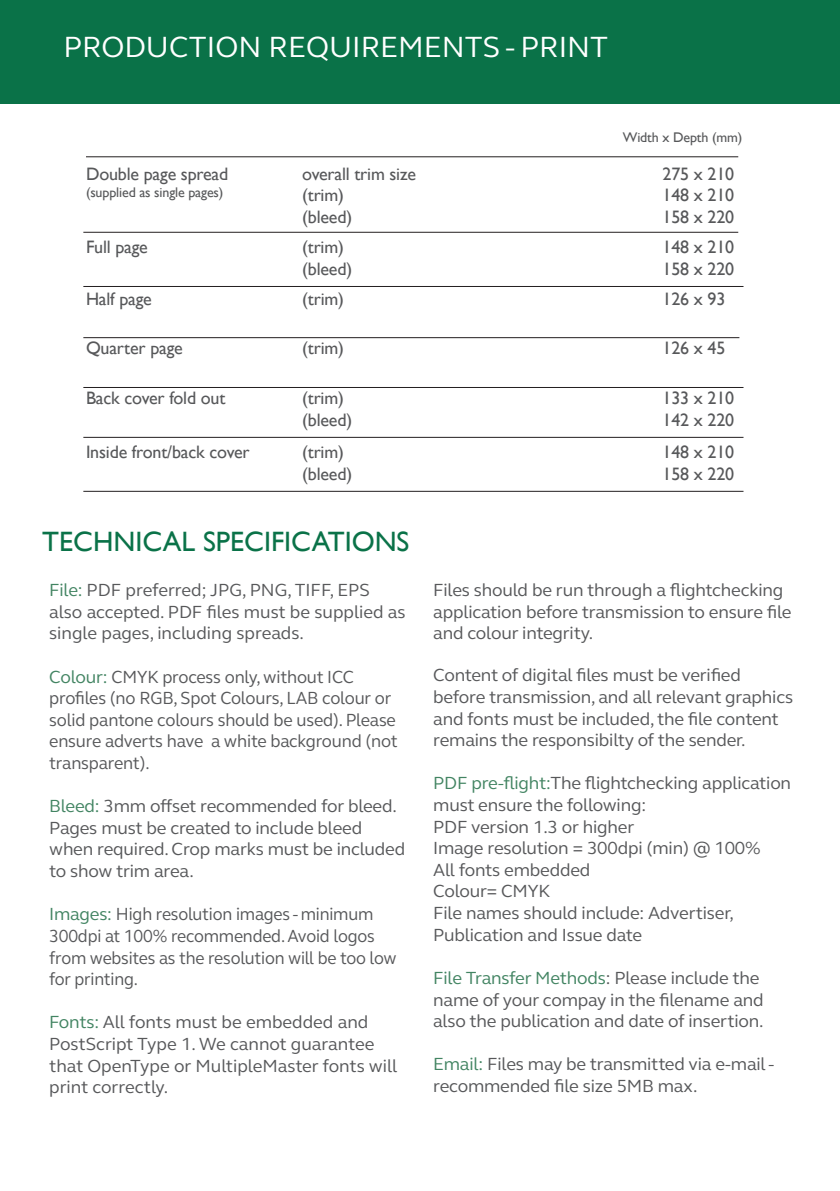
<style>
.page{position:relative;width:840px;height:1191px;background:#fff}
.page>*{position:absolute;margin:0;border:0;box-sizing:border-box;transform-origin:0 0}
.t1{font:30px "FS Elliot";color:#fff}
.t2{font:28px "Gill Sans";color:#0a7248}
.t3{font:18px/21.6px "FS Elliot";letter-spacing:-.01em;color:#57585a}
.t4{font:18px "Gill Sans";letter-spacing:-.01em;color:#57585a}
.t5{font:18px/21.6px "FS Elliot";letter-spacing:-.01em;color:#57585a;scale:.96 1}
.t6{font:18px/21.6px "FS Elliot";letter-spacing:-.01em;color:#57585a;scale:.94 1}
.t7{font:14px "Gill Sans";letter-spacing:-.01em;color:#57585a}
.s1{color:#428462}
</style>
<div class="page">
<div style="left:0;top:0;width:839px;height:103px;background:#0a7248"></div>
<hr style="left:86px;top:156px;width:651px;height:1px;background:#231f20">
<hr style="left:83px;top:232px;width:654px;height:1px;background:#231f20">
<hr style="left:83px;top:286px;width:660px;height:1px;background:#231f20">
<hr style="left:83px;top:337px;width:656px;height:1px;background:#231f20">
<hr style="left:83px;top:387px;width:660px;height:1px;background:#231f20">
<hr style="left:83px;top:437px;width:660px;height:1px;background:#231f20">
<hr style="left:83px;top:491px;width:660px;height:1px;background:#231f20">
<h1 class="t1" style="left:64px;top:26px;width:545px">PRODUCTION REQUIREMENTS - PRINT</h1>
<p class="t7" style="left:622px;top:129px;width:121px">Width x Depth (mm)</p>
<p class="t4" style="left:86px;top:163px;width:144px">Double page spread</p>
<p class="t4" style="left:302px;top:163px;width:115px">overall trim size</p>
<p class="t4" style="left:662px;top:163px;width:73px">275 x 210</p>
<p class="t7" style="left:86px;top:184px;width:139px">(supplied as single pages)</p>
<p class="t4" style="left:302px;top:185px;width:43px">(trim)</p>
<p class="t4" style="left:662px;top:185px;width:73px">148 x 210</p>
<p class="t4" style="left:302px;top:206px;width:51px">(bleed)</p>
<p class="t4" style="left:662px;top:206px;width:73px">158 x 220</p>
<p class="t4" style="left:86px;top:237px;width:63px">Full page</p>
<p class="t4" style="left:302px;top:237px;width:43px">(trim)</p>
<p class="t4" style="left:662px;top:237px;width:73px">148 x 210</p>
<p class="t4" style="left:302px;top:258px;width:51px">(bleed)</p>
<p class="t4" style="left:662px;top:258px;width:73px">158 x 220</p>
<p class="t4" style="left:86px;top:288px;width:67px">Half page</p>
<p class="t4" style="left:302px;top:288px;width:43px">(trim)</p>
<p class="t4" style="left:662px;top:288px;width:64px">126 x 93</p>
<p class="t4" style="left:86px;top:338px;width:98px">Quarter page</p>
<p class="t4" style="left:302px;top:338px;width:43px">(trim)</p>
<p class="t4" style="left:662px;top:338px;width:64px">126 x 45</p>
<p class="t4" style="left:86px;top:388px;width:141px">Back cover fold out</p>
<p class="t4" style="left:302px;top:388px;width:43px">(trim)</p>
<p class="t4" style="left:662px;top:388px;width:73px">133 x 210</p>
<p class="t4" style="left:302px;top:409px;width:51px">(bleed)</p>
<p class="t4" style="left:662px;top:409px;width:73px">142 x 220</p>
<p class="t4" style="left:86px;top:441px;width:165px">Inside front/back cover</p>
<p class="t4" style="left:302px;top:441px;width:43px">(trim)</p>
<p class="t4" style="left:662px;top:441px;width:73px">148 x 210</p>
<p class="t4" style="left:302px;top:463px;width:51px">(bleed)</p>
<p class="t4" style="left:662px;top:463px;width:73px">158 x 220</p>
<h2 class="t2" style="left:42px;top:524px;width:368px">TECHNICAL SPECIFICATIONS</h2>
<p class="t3" style="left:49px;top:579px;width:358px"><span class="s1">File:</span> PDF preferred; JPG, PNG, TIFF, EPS also accepted. PDF files must be supplied as single pages, including spreads.</p>
<p class="t5" style="left:49px;top:665px;width:364px"><span class="s1">Colour:</span> CMYK process only, without ICC profiles (no RGB, Spot Colours, LAB colour or solid pantone colours should be used). Please ensure adverts have a white background (not transparent).</p>
<p class="t3" style="left:49px;top:795px;width:357px"><span class="s1">Bleed:</span> 3mm offset recommended for bleed.<br>Pages must be created to include bleed when required. Crop marks must be included to show trim area.</p>
<p class="t6" style="left:49px;top:903px;width:371px"><span class="s1">Images:</span> High resolution images - minimum 300dpi at 100% recommended. Avoid logos from websites as the resolution will be too low for printing.</p>
<p class="t3" style="left:49px;top:1011px;width:349px"><span class="s1">Fonts:</span> All fonts must be embedded and PostScript Type 1. We cannot guarantee that OpenType or MultipleMaster fonts will print correctly.</p>
<p class="t3" style="left:433px;top:579px;width:359px">Files should be run through a flightchecking application before transmission to ensure file and colour integrity.</p>
<p class="t3" style="left:433px;top:664px;width:361px">Content of digital files must be verified before transmission, and all relevant graphics and fonts must be included, the file content remains the responsibilty of the sender.</p>
<p class="t3" style="left:433px;top:772px;width:359px"><span class="s1">PDF pre-flight:</span>The flightchecking application must ensure the following:<br>PDF version 1.3 or higher<br>Image resolution = 300dpi (min) @ 100%<br>All fonts embedded<br>Colour= CMYK<br>File names should include: Advertiser,<br>Publication and Issue date</p>
<p class="t3" style="left:433px;top:966px;width:332px"><span class="s1">File Transfer Methods</span>: Please include the name of your compay in the filename and also the publication and date of insertion.</p>
<p class="t3" style="left:433px;top:1053px;width:342px"><span class="s1">Email:</span> Files may be transmitted via e-mail - recommended file size 5MB max.</p>
</div>
